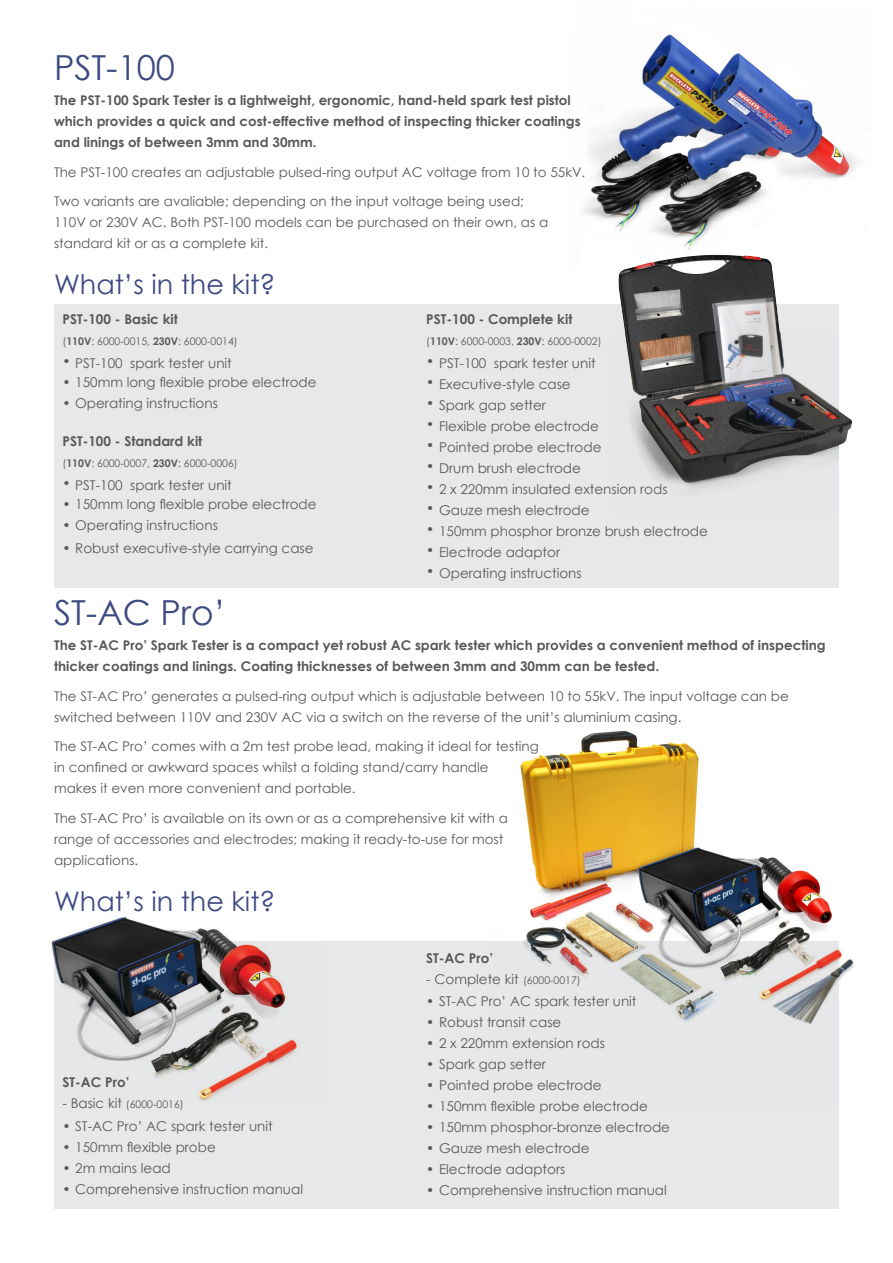
<style>
.page{position:relative;width:893px;height:1263px;background:#fff}
.page>*{position:absolute;margin:0;border:0;box-sizing:border-box;transform-origin:0 0}
.t1{font:34.5px "Century Gothic";color:#3e4a82}
.t2{font:27px "Century Gothic";color:#3e4a82}
.t3{font:13.5px "Century Gothic";color:#58595b}
.t4{font:700 13.5px "Century Gothic";color:#58595b}
.t5{font:13.35px/21px "Century Gothic";color:#58595b}
.t6{font:700 13.35px/21px "Century Gothic";color:#58595b}
.t7{font:10.5px "Century Gothic";color:#58595b}
.s1{font-weight:700}
.s2{font-size:13.5px}
.s3{font-size:10.5px}
</style>
<div class="page">
<div style="left:54px;top:942px;width:785px;height:267px;background:#e7e8e8"></div>
<img style="left:487px;top:730px;width:367px;height:250px">
<img style="left:487px;top:942px;width:352px;height:82px">
<div style="left:54px;top:304px;width:785px;height:284px;background:#e7e8e8"></div>
<img style="left:50px;top:916px;width:272px;height:42px">
<img style="left:583px;top:34px;width:275px;height:221px">
<img style="left:619px;top:255px;width:233px;height:228px">
<img style="left:54px;top:942px;width:268px;height:159px">
<h1 class="t1" style="left:54px;top:43px;width:123px">PST-100</h1>
<p class="t6" style="left:54px;top:89px;width:528px">The PST-100 Spark Tester is a lightweight, ergonomic, hand-held spark test pistol which provides a quick and cost-effective method of inspecting thicker coatings and linings of between 3mm and 30mm.</p>
<p class="t5" style="left:54px;top:161px;width:533px">The PST-100 creates an adjustable pulsed-ring output AC voltage from 10 to 55kV.</p>
<p class="t5" style="left:54px;top:191px;width:496px">Two variants are avaliable; depending on the input voltage being used;<br>110V or 230V AC. Both PST-100 models can be purchased on their own, as a standard kit or as a complete kit.</p>
<h2 class="t2" style="left:54px;top:266px;width:223px">What’s in the kit?</h2>
<p class="t4" style="left:63px;top:309px;width:117px">PST-100 - Basic kit</p>
<p class="t7" style="left:63px;top:334px;width:177px">(<span class="s1">110V</span>: 6000-0015, <span class="s1">230V</span>: 6000-0014)</p>
<p class="t3" style="left:63px;top:354px;width:171px">• PST-100 spark tester unit</p>
<p class="t3" style="left:63px;top:373px;width:256px">• 150mm long flexible probe electrode</p>
<p class="t3" style="left:63px;top:394px;width:157px">• Operating instructions</p>
<p class="t4" style="left:63px;top:431px;width:141px">PST-100 - Standard kit</p>
<p class="t7" style="left:63px;top:456px;width:177px">(<span class="s1">110V</span>: 6000-0007, <span class="s1">230V</span>: 6000-0006)</p>
<p class="t3" style="left:63px;top:476px;width:171px">• PST-100 spark tester unit</p>
<p class="t3" style="left:63px;top:495px;width:256px">• 150mm long flexible probe electrode</p>
<p class="t3" style="left:63px;top:516px;width:157px">• Operating instructions</p>
<p class="t3" style="left:63px;top:539px;width:253px">• Robust executive-style carrying case</p>
<p class="t4" style="left:426px;top:309px;width:148px">PST-100 - Complete kit</p>
<p class="t7" style="left:426px;top:334px;width:177px">(<span class="s1">110V</span>: 6000-0003, <span class="s1">230V</span>: 6000-0002)</p>
<p class="t3" style="left:426px;top:354px;width:171px">• PST-100 spark tester unit</p>
<p class="t3" style="left:426px;top:375px;width:146px">• Executive-style case</p>
<p class="t3" style="left:426px;top:396px;width:121px">• Spark gap setter</p>
<p class="t3" style="left:426px;top:417px;width:174px">• Flexible probe electrode</p>
<p class="t3" style="left:426px;top:437px;width:177px">• Pointed probe electrode</p>
<p class="t3" style="left:426px;top:458px;width:156px">• Drum brush electrode</p>
<p class="t3" style="left:426px;top:479px;width:243px">• 2 x 220mm insulated extension rods</p>
<p class="t3" style="left:426px;top:500px;width:165px">• Gauze mesh electrode</p>
<p class="t3" style="left:426px;top:521px;width:283px">• 150mm phosphor bronze brush electrode</p>
<p class="t3" style="left:426px;top:542px;width:135px">• Electrode adaptor</p>
<p class="t3" style="left:426px;top:563px;width:157px">• Operating instructions</p>
<h1 class="t1" style="left:54px;top:588px;width:173px">ST-AC Pro’</h1>
<p class="t6" style="left:54px;top:634px;width:773px">The ST-AC Pro’ Spark Tester is a compact yet robust AC spark tester which provides a convenient method of inspecting thicker coatings and linings. Coating thicknesses of between 3mm and 30mm can be tested.</p>
<p class="t5" style="left:54px;top:685px;width:736px">The ST-AC Pro’ generates a pulsed-ring output which is adjustable between 10 to 55kV. The input voltage can be switched between 110V and 230V AC via a switch on the reverse of the unit’s aluminium casing.</p>
<p class="t5" style="left:54px;top:736px;width:486px">The ST-AC Pro’ comes with a 2m test probe lead, making it ideal for testing in confined or awkward spaces whilst a folding stand/carry handle<br>makes it even more convenient and portable.</p>
<p class="t5" style="left:54px;top:807px;width:456px">The ST-AC Pro’ is available on its own or as a comprehensive kit with a range of accessories and electrodes; making it ready-to-use for most applications.</p>
<h2 class="t2" style="left:54px;top:882px;width:223px">What’s in the kit?</h2>
<p class="t4" style="left:63px;top:1072px;width:68px">ST-AC Pro’</p>
<p class="t7" style="left:63px;top:1097px;width:123px"><span class="s2">- Basic kit</span> (6000-0016)</p>
<p class="t3" style="left:63px;top:1116px;width:212px">• ST-AC Pro’ AC spark tester unit</p>
<p class="t3" style="left:63px;top:1137px;width:155px">• 150mm flexible probe</p>
<p class="t3" style="left:63px;top:1158px;width:110px">• 2m mains lead</p>
<p class="t3" style="left:63px;top:1179px;width:242px">• Comprehensive instruction manual</p>
<p class="t4" style="left:426px;top:947px;width:68px">ST-AC Pro’</p>
<p class="t3" style="left:426px;top:969px;width:156px">- Complete kit <span class="s3">(6000-0017)</span></p>
<p class="t3" style="left:426px;top:992px;width:212px">• ST-AC Pro’ AC spark tester unit</p>
<p class="t3" style="left:426px;top:1013px;width:137px">• Robust transit case</p>
<p class="t3" style="left:426px;top:1034px;width:180px">• 2 x 220mm extension rods</p>
<p class="t3" style="left:426px;top:1055px;width:121px">• Spark gap setter</p>
<p class="t3" style="left:426px;top:1076px;width:177px">• Pointed probe electrode</p>
<p class="t3" style="left:426px;top:1097px;width:223px">• 150mm flexible probe electrode</p>
<p class="t3" style="left:426px;top:1118px;width:245px">• 150mm phosphor-bronze electrode</p>
<p class="t3" style="left:426px;top:1139px;width:165px">• Gauze mesh electrode</p>
<p class="t3" style="left:426px;top:1160px;width:141px">• Electrode adaptors</p>
<p class="t3" style="left:426px;top:1181px;width:242px">• Comprehensive instruction manual</p>
</div>
